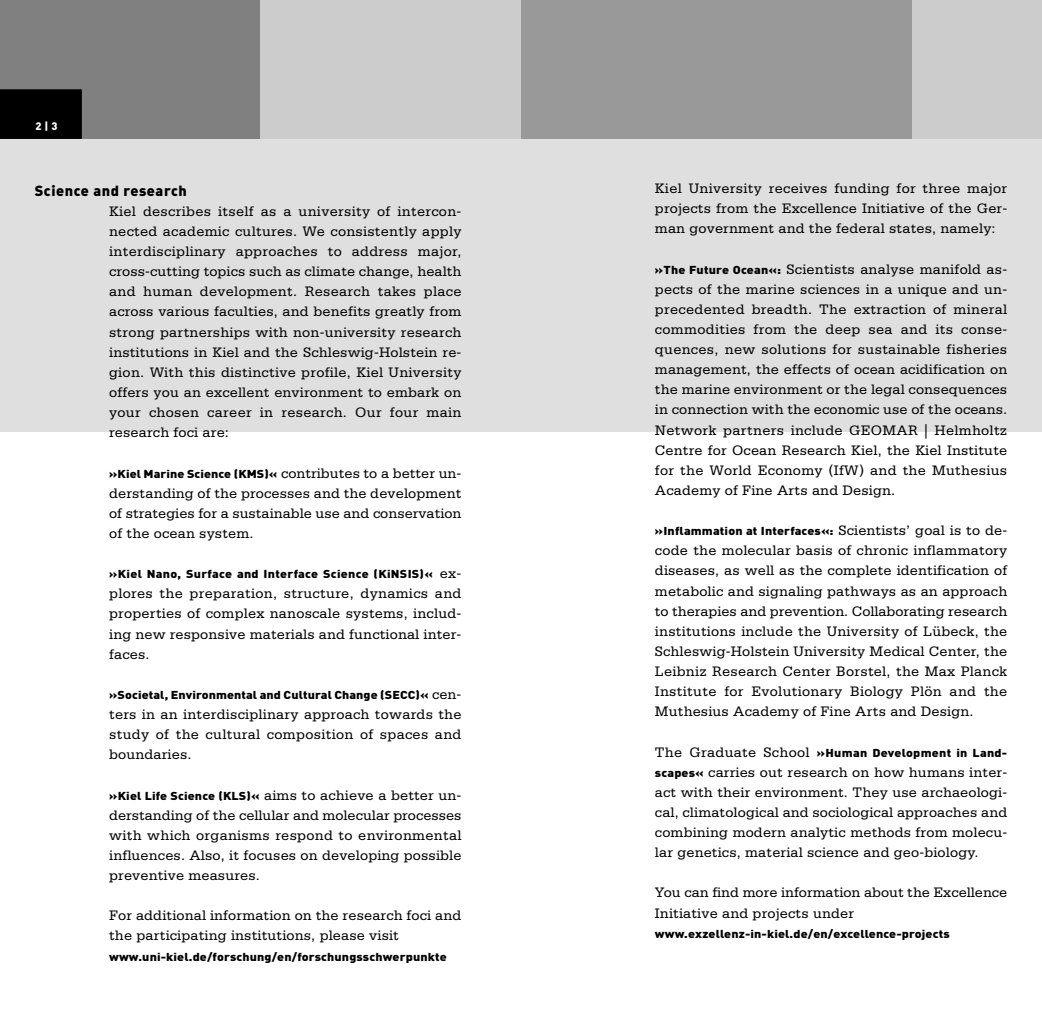
<style>
.page{position:relative;width:1042px;height:1017px;background:#fff}
.page>*{position:absolute;margin:0;border:0;box-sizing:border-box;transform-origin:0 0}
.t1{font:14.53px/20.1px "Serifa Std";letter-spacing:.01em;color:#000;text-align:justify}
.t2{font:14.53px "DIN Black Alternate";letter-spacing:.04em;color:#000}
.t3{font:900 11.38px "DIN";letter-spacing:.01em;color:#000;scale:1.1 1}
.t4{font:900 10.85px "DIN";color:#fff}
.s1{font-family:"Serifa Std";font-weight:400;font-size:14.53px}
.s2{font-family:"DIN";font-weight:900;font-size:11.38px}
</style>
<div class="page">
<div style="left:0;top:139px;width:1042px;height:293px;background:#dfdfdf"></div>
<div style="left:130px;top:0;width:130px;height:139px;background:#808080"></div>
<div style="left:260px;top:0;width:261px;height:139px;background:#ccc"></div>
<div style="left:912px;top:0;width:130px;height:139px;background:#ccc"></div>
<div style="left:521px;top:0;width:130px;height:139px;background:#999"></div>
<div style="left:0;top:0;width:130px;height:139px;background:#808080"></div>
<div style="left:0;top:89px;width:82px;height:50px;background:#000"></div>
<div style="left:651px;top:0;width:261px;height:139px;background:#999"></div>
<p class="t4" style="left:36px;top:122px;width:23px">2 | 3</p>
<p class="t2" style="left:35px;top:185px;width:154px">Science and research</p>
<p class="t1" style="left:109px;top:202px;width:354px">Kiel describes itself as a university of intercon&shy;nected academic cultures. We consistently apply interdisciplinary approaches to address major, cross-cutting topics such as climate change, health and human development. Research takes place across various faculties, and benefits greatly from strong partnerships with non-university research institutions in Kiel and the Schleswig-Holstein re&shy;gion. With this distinctive profile, Kiel University offers you an excellent environment to embark on your chosen career in research. Our four main research foci are:</p>
<p class="t3" style="left:109px;top:469px;width:322px">»Kiel Marine Science (KMS)« <span class="s1">contributes to a better un-</span></p>
<p class="t1" style="left:109px;top:484px;width:354px">derstanding of the processes and the development of strategies for a sustainable use and conservation of the ocean system.</p>
<p class="t3" style="left:109px;top:570px;width:322px">»Kiel Nano, Surface and Interface Science (KiNSIS)« <span class="s1">ex-</span></p>
<p class="t1" style="left:109px;top:585px;width:354px">plores the preparation, structure, dynamics and properties of complex nanoscale systems, includ&shy;ing new responsive materials and functional inter&shy;faces.</p>
<p class="t3" style="left:109px;top:691px;width:322px">»Societal, Environmental and Cultural Change (SECC)« <span class="s1">cen-</span></p>
<p class="t1" style="left:109px;top:705px;width:354px">ters in an interdisciplinary approach towards the study of the cultural composition of spaces and boundaries.</p>
<p class="t1" style="left:109px;top:786px;width:354px"><span class="s2">»Kiel Life Science (KLS)«</span> aims to achieve a better un&shy;derstanding of the cellular and molecular processes with which organisms respond to environmental influences. Also, it focuses on developing possible preventive measures.</p>
<p class="t1" style="left:109px;top:907px;width:354px">For additional information on the research foci and the participating institutions, please visit</p>
<p class="t3" style="left:109px;top:952px;width:308px">www.uni-kiel.de/forschung/en/forschungsschwerpunkte</p>
<p class="t1" style="left:655px;top:179px;width:354px">Kiel University receives funding for three major projects from the Excellence Initiative of the Ger&shy;man government and the federal states, namely:</p>
<p class="t1" style="left:655px;top:260px;width:354px"><span class="s2">»The Future Ocean«:</span> Scientists analyse manifold as&shy;pects of the marine sciences in a unique and un&shy;precedented breadth. The extraction of mineral commodities from the deep sea and its conse&shy;quences, new solutions for sustainable fisheries management, the effects of ocean acidification on the marine environment or the legal consequences in connection with the economic use of the oceans.<br>Network partners include GEOMAR | Helmholtz Centre for Ocean Research Kiel, the Kiel Institute for the World Economy (IfW) and the Muthesius Academy of Fine Arts and Design.</p>
<p class="t3" style="left:655px;top:527px;width:322px">»Inflammation at Interfaces«: <span class="s1">Scientists’ goal is to de-</span></p>
<p class="t1" style="left:655px;top:542px;width:354px">code the molecular basis of chronic inflammatory diseases, as well as the complete identification of metabolic and signaling pathways as an approach to therapies and prevention. Collaborating research institutions include the University of Lübeck, the Schleswig-Holstein University Medical Center, the Leibniz Research Center Borstel, the Max Planck Institute for Evolutionary Biology Plön and the Muthesius Academy of Fine Arts and Design.</p>
<p class="t3" style="left:655px;top:748px;width:322px"><span class="s1">The Graduate School</span> »Human Development in Land-</p>
<p class="t1" style="left:655px;top:763px;width:354px"><span class="s2">scapes«</span> carries out research on how humans inter&shy;act with their environment. They use archaeologi&shy;cal, climatological and sociological approaches and combining modern analytic methods from molecu&shy;lar genetics, material science and geo-biology.</p>
<p class="t1" style="left:655px;top:884px;width:354px">You can find more information about the Excellence<br>Initiative and projects under</p>
<p class="t3" style="left:655px;top:930px;width:269px">www.exzellenz-in-kiel.de/en/excellence-projects</p>
</div>
